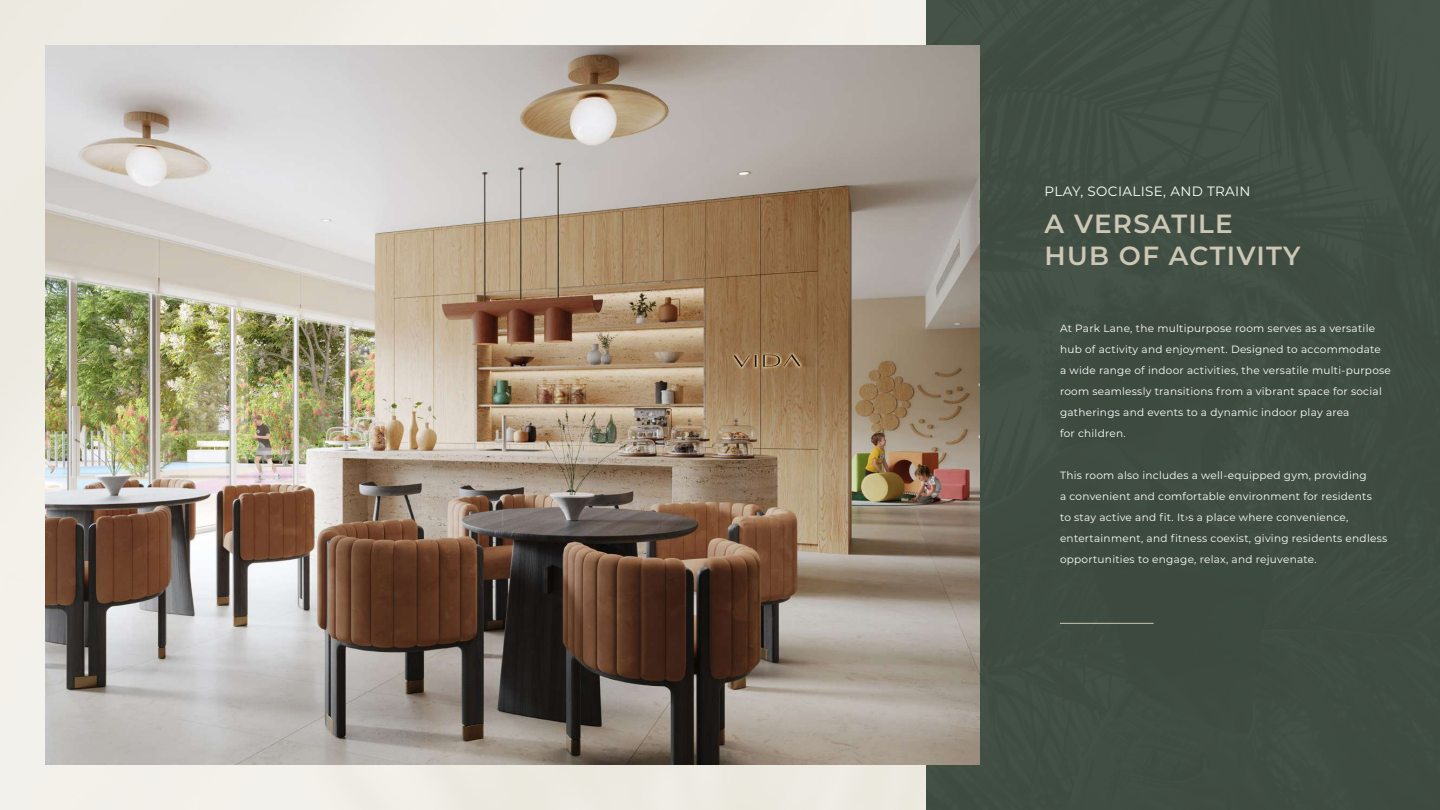
<style>
.page{position:relative;width:1440px;height:810px;background:#fff}
.page>*{position:absolute;margin:0;border:0;box-sizing:border-box;transform-origin:0 0}
.t1{font:600 26.25px/31.5px "Montserrat";letter-spacing:.05em;color:#cdc7b5}
.t2{font:13.5px "Montserrat";letter-spacing:.025em;color:#fff}
.t3{font:10.5px/21px "Montserrat";letter-spacing:.025em;color:#fff}
</style>
<div class="page">
<div style="left:0;top:0;width:927px;height:810px;background:#f1eee7"></div>
<div style="left:927px;top:0;width:513px;height:810px;background:#404c42"></div>
<img style="left:45px;top:45px;width:934px;height:720px">
<hr style="left:1060px;top:623px;width:94px;height:1px;background:#cdc7b5">
<p class="t2" style="left:1044px;top:182px;width:208px">PLAY, SOCIALISE, AND TRAIN</p>
<h1 class="t1" style="left:1044px;top:207px;width:257px">A VERSATILE<br>HUB OF ACTIVITY</h1>
<p class="t3" style="left:1060px;top:318px;width:332px">At Park Lane, the multipurpose room serves as a versatile hub of activity and enjoyment. Designed to accommodate<br>a wide range of indoor activities, the versatile multi-purpose room seamlessly transitions from a vibrant space for social gatherings and events to a dynamic indoor play area<br>for children.</p>
<p class="t3" style="left:1060px;top:465px;width:329px">This room also includes a well-equipped gym, providing<br>a convenient and comfortable environment for residents<br>to stay active and fit. It as› place where convenience, entertainment, and fitness coexist, giving residents endless opportunities to engage, relax, and rejuvenate.</p>
</div>
